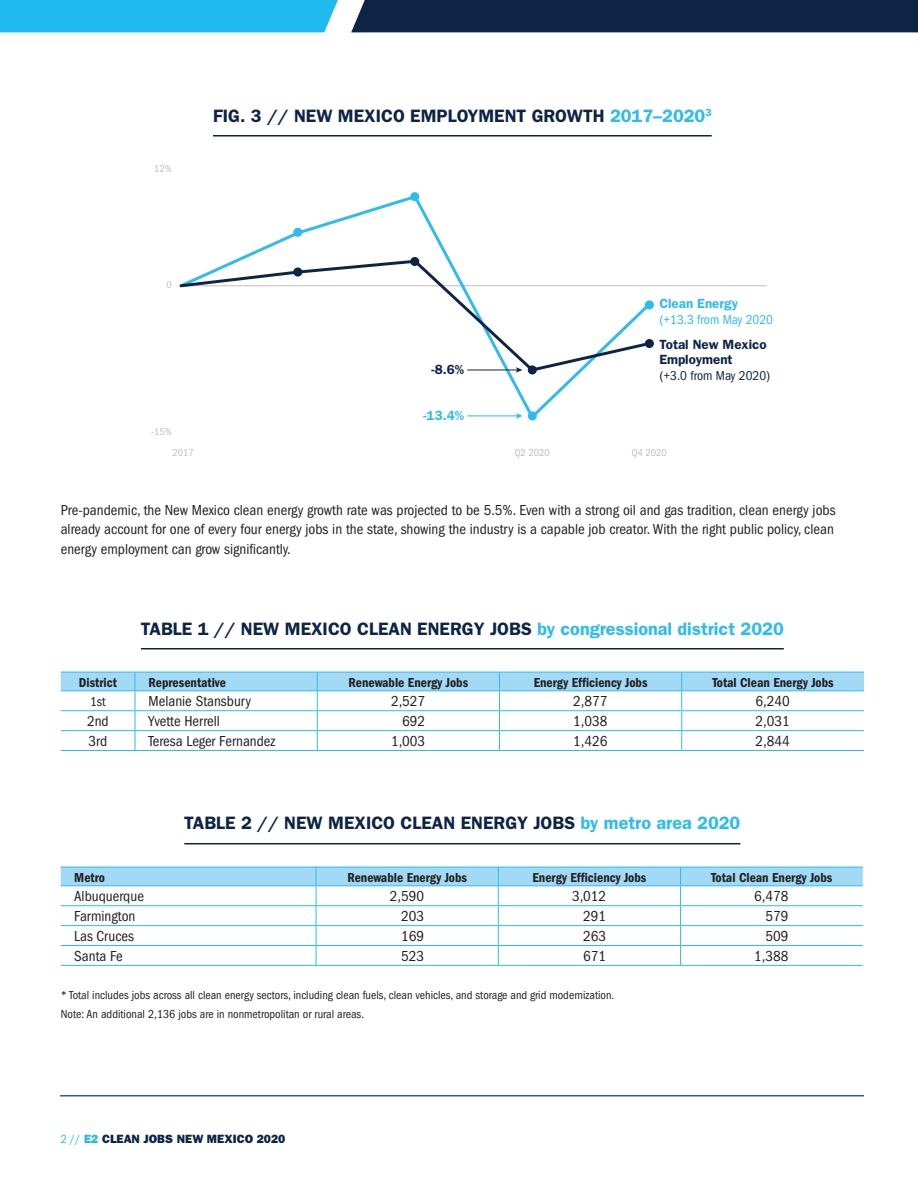
<style>
.page{position:relative;width:918px;height:1188px;background:#fff}
.page>*{position:absolute;margin:0;border:0;box-sizing:border-box;transform-origin:0 0}
.t1{font:600 18px "Franklin Gothic";color:#0e2446}
.t2{font:condensed 15px/19.5px "Franklin Gothic";color:#231f20;text-align:justify}
.t3{font:600 condensed 13.5px "Franklin Gothic";color:#231f20}
.t4{font:condensed 13.5px "Franklin Gothic";color:#231f20}
.t5{font:600 13.35px/15.6px "Franklin Gothic";color:#0e2446}
.t6{font:condensed 13.35px "Franklin Gothic";color:#2ebcee}
.t7{font:600 13.35px "Franklin Gothic";color:#2ebcee}
.t8{font:condensed 13.35px "Franklin Gothic";color:#0e2446}
.t9{font:condensed 12px/19.5px "Franklin Gothic";color:#231f20}
.t10{font:800 12px "Franklin Gothic";color:#0e2446}
.t11{font:condensed 10.35px "Franklin Gothic";color:#bcbdc0}
.s1{color:#2cbcee}
.s2{font-weight:400;font-stretch:condensed;color:#1fbbee}
.s3{color:#1fbbee}
</style>
<div class="page">
<div style="left:0;top:0;width:338px;height:32px;background:#1fbbee"></div>
<div style="left:351px;top:0;width:567px;height:32px;background:#0e2446"></div>
<hr style="left:60px;top:1095px;width:804px;height:1px;background:#3856a6">
<hr style="left:213px;top:135px;width:499px;height:1px;background:#0e2345">
<hr style="left:182px;top:285px;width:585px;height:1px;background:#bcbdc0">
<svg style="left:179px;top:193px;width:474px;height:228px"></svg>
<hr style="left:141px;top:648px;width:643px;height:2px;background:#0e2345">
<hr style="left:184px;top:843px;width:556px;height:1px;background:#0e2345">
<svg style="left:61px;top:672px;width:803px;height:78px"></svg>
<hr style="left:61px;top:750px;width:74px;height:1px;background:#2cbcee">
<hr style="left:135px;top:750px;width:182px;height:1px;background:#2cbcee">
<hr style="left:317px;top:750px;width:183px;height:1px;background:#2cbcee">
<hr style="left:500px;top:750px;width:182px;height:1px;background:#2cbcee">
<hr style="left:682px;top:750px;width:182px;height:1px;background:#2cbcee">
<svg style="left:61px;top:867px;width:802px;height:98px"></svg>
<hr style="left:61px;top:965px;width:255px;height:1px;background:#2cbcee">
<hr style="left:316px;top:965px;width:182px;height:1px;background:#2cbcee">
<hr style="left:498px;top:965px;width:183px;height:1px;background:#2cbcee">
<hr style="left:681px;top:965px;width:182px;height:1px;background:#2cbcee">
<p class="t11" style="left:154px;top:162px;width:19px">12%</p>
<p class="t1" style="left:213px;top:105px;width:500px">FIG. 3 // NEW MEXICO EMPLOYMENT GROWTH <span class="s1">2017–2020</span><sup>3</sup></p>
<p class="t11" style="left:167px;top:279px;width:7px">0</p>
<p class="t11" style="left:151px;top:426px;width:22px">-15%</p>
<p class="t5" style="left:431px;top:362px;width:34px">-8.6%</p>
<p class="t7" style="left:423px;top:408px;width:42px">-13.4%</p>
<p class="t7" style="left:659px;top:296px;width:80px">Clean Energy</p>
<p class="t6" style="left:659px;top:312px;width:119px">(+13.3 from May 2020)</p>
<p class="t5" style="left:659px;top:336px;width:109px">Total New Mexico<br>Employment</p>
<p class="t8" style="left:659px;top:368px;width:112px">(+3.0 from May 2020)</p>
<p class="t11" style="left:172px;top:447px;width:23px">2017</p>
<p class="t11" style="left:515px;top:447px;width:37px">Q2 2020</p>
<p class="t11" style="left:632px;top:447px;width:37px">Q4 2020</p>
<p class="t2" style="left:61px;top:500px;width:776px">Pre-pandemic, the New Mexico clean energy growth rate was projected to be 5.5%. Even with a strong oil and gas tradition, clean energy jobs already account for one of every four energy jobs in the state, showing the industry is a capable job creator. With the right public policy, clean energy employment can grow significantly.</p>
<p class="t1" style="left:141px;top:618px;width:644px">TABLE 1 // NEW MEXICO CLEAN ENERGY JOBS <span class="s1">by congressional district 2020</span></p>
<p class="t3" style="left:79px;top:674px;width:39px">District</p>
<p class="t3" style="left:148px;top:674px;width:79px">Representative</p>
<p class="t3" style="left:349px;top:674px;width:121px">Renewable Energy Jobs</p>
<p class="t3" style="left:534px;top:674px;width:115px">Energy Efficiency Jobs</p>
<p class="t3" style="left:712px;top:674px;width:123px">Total Clean Energy Jobs</p>
<p class="t4" style="left:90px;top:694px;width:17px">1st</p>
<p class="t2" style="left:148px;top:692px;width:104px">Melanie Stansbury</p>
<p class="t2" style="left:391px;top:692px;width:36px">2,527</p>
<p class="t2" style="left:573px;top:692px;width:36px">2,877</p>
<p class="t2" style="left:756px;top:692px;width:36px">6,240</p>
<p class="t2" style="left:87px;top:712px;width:23px">2nd</p>
<p class="t2" style="left:148px;top:712px;width:73px">Yvette Herrell</p>
<p class="t2" style="left:402px;top:712px;width:24px">692</p>
<p class="t2" style="left:573px;top:712px;width:36px">1,038</p>
<p class="t2" style="left:756px;top:712px;width:36px">2,031</p>
<p class="t2" style="left:89px;top:732px;width:20px">3rd</p>
<p class="t2" style="left:148px;top:732px;width:128px">Teresa Leger Fernandez</p>
<p class="t2" style="left:391px;top:732px;width:36px">1,003</p>
<p class="t2" style="left:573px;top:732px;width:36px">1,426</p>
<p class="t2" style="left:756px;top:732px;width:36px">2,844</p>
<p class="t1" style="left:184px;top:813px;width:558px">TABLE 2 // NEW MEXICO CLEAN ENERGY JOBS <span class="s1">by metro area 2020</span></p>
<p class="t3" style="left:74px;top:869px;width:32px">Metro</p>
<p class="t3" style="left:347px;top:869px;width:121px">Renewable Energy Jobs</p>
<p class="t3" style="left:533px;top:869px;width:115px">Energy Efficiency Jobs</p>
<p class="t3" style="left:711px;top:869px;width:123px">Total Clean Energy Jobs</p>
<p class="t2" style="left:74px;top:887px;width:71px">Albuquerque</p>
<p class="t2" style="left:390px;top:887px;width:36px">2,590</p>
<p class="t2" style="left:572px;top:887px;width:36px">3,012</p>
<p class="t2" style="left:754px;top:887px;width:36px">6,478</p>
<p class="t2" style="left:74px;top:907px;width:63px">Farmington</p>
<p class="t2" style="left:401px;top:907px;width:24px">203</p>
<p class="t2" style="left:583px;top:907px;width:24px">291</p>
<p class="t2" style="left:766px;top:907px;width:24px">579</p>
<p class="t2" style="left:74px;top:927px;width:61px">Las Cruces</p>
<p class="t2" style="left:401px;top:927px;width:24px">169</p>
<p class="t2" style="left:583px;top:927px;width:24px">263</p>
<p class="t2" style="left:766px;top:927px;width:24px">509</p>
<p class="t2" style="left:74px;top:946px;width:50px">Santa Fe</p>
<p class="t2" style="left:401px;top:946px;width:24px">523</p>
<p class="t2" style="left:583px;top:946px;width:24px">671</p>
<p class="t2" style="left:754px;top:946px;width:36px">1,388</p>
<p class="t9" style="left:61px;top:985px;width:555px">* Total includes jobs across all clean energy sectors, including clean fuels, clean vehicles, and storage and grid modernization.<br>Note: An additional 2,136 jobs are in nonmetropolitan or rural areas.</p>
<p class="t10" style="left:61px;top:1132px;width:226px"><span class="s2">2 //</span> <span class="s3">E2</span> CLEAN JOBS NEW MEXICO 2020</p>
</div>
